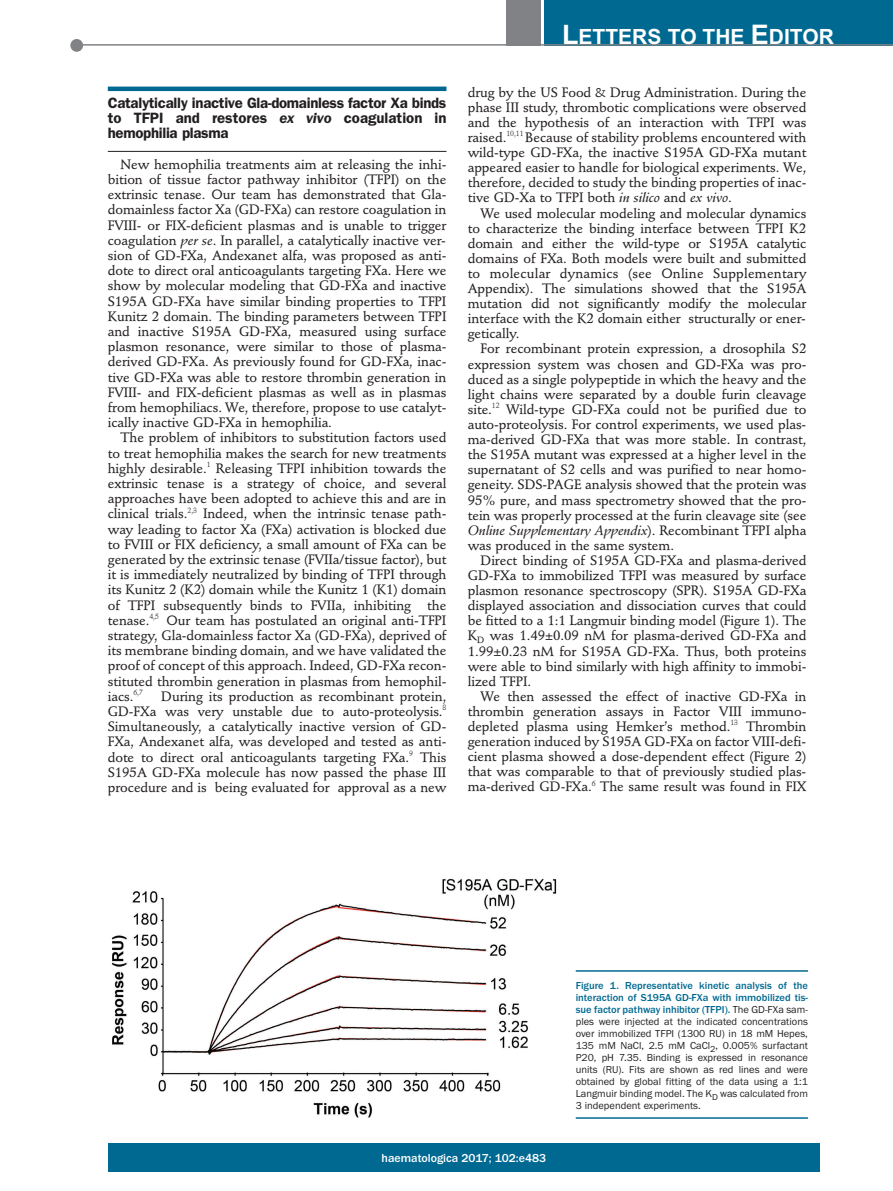
<style>
.page{position:relative;width:893px;height:1191px;background:#fff}
.page>*{position:absolute;margin:0;border:0;box-sizing:border-box;transform-origin:0 0}
.t1{font:700 21px "Arial";color:#fff}
.t2{font:600 15px/15.1px "Franklin Gothic";color:#231f20;text-align:justify}
.t3{font:500 13.5px/15.1px "Stempel Schneidler";letter-spacing:-.005em;color:#231f20;text-align:justify}
.t4{font:italic 13.5px "Stempel Schneidler Med";letter-spacing:-.005em;color:#231f20}
.t5{font:500 12px "Franklin Gothic";color:#fff}
.t6{font:10.5px/12px "Franklin Gothic";color:#231f20;text-align:justify}
.s1{font-style:italic}
.s2{font-family:"Stempel Schneidler Med";font-weight:400;font-style:italic}
.s3{font-size:27px}
.s4{font-family:"Stempel Schneidler";font-weight:500;font-style:normal}
.s5{font-weight:500;color:#006991}
</style>
<div class="page">
<hr style="left:108px;top:87px;width:338px;height:4px;background:#006991">
<hr style="left:108px;top:151px;width:338px;height:1px;background:#231f20">
<div style="left:107px;top:1143px;width:713px;height:28px;background:#006991"></div>
<div style="left:544px;top:0;width:349px;height:45px;background:#006991"></div>
<div style="left:506px;top:0;width:34px;height:45px;background:#808285"></div>
<div style="left:70px;top:39px;width:13px;height:13px;background:#808285;border-radius:50%"></div>
<hr style="left:78px;top:44px;width:815px;height:2px;background:#808285">
<img style="left:111px;top:878px;width:446px;height:240px">
<hr style="left:576px;top:970px;width:232px;height:1px;background:#006991">
<hr style="left:576px;top:1117px;width:232px;height:1px;background:#006991">
<p class="t2" style="left:108px;top:97px;width:340px">Catalytically inactive Gla-domainless factor Xa binds to TFPI and restores <span class="s1">ex vivo</span> coagulation in hemophilia plasma</p>
<p class="t3" style="left:108px;top:158px;width:340px;text-indent:13px">New hemophilia treatments aim at releasing the inhi&shy;bition of tissue factor pathway inhibitor (TFPI) on the extrinsic tenase. Our team has demonstrated that Gla&shy;domainless factor Xa (GD-FXa) can restore coagulation in FVIII- or FIX-deficient plasmas and is unable to trigger coagulation <span class="s2">per se</span>. In parallel, a catalytically inactive ver&shy;sion of GD-FXa, Andexanet alfa, was proposed as anti&shy;dote to direct oral anticoagulants targeting FXa. Here we show by molecular modeling that GD-FXa and inactive S195A GD-FXa have similar binding properties to TFPI Kunitz 2 domain. The binding parameters between TFPI and inactive S195A GD-FXa, measured using surface plasmon resonance, were similar to those of plasma&shy;derived GD-FXa. As previously found for GD-FXa, inac&shy;tive GD-FXa was able to restore thrombin generation in FVIII- and FIX-deficient plasmas as well as in plasmas from hemophiliacs. We, therefore, propose to use catalyt&shy;ically inactive GD-FXa in hemophilia.</p>
<p class="t3" style="left:108px;top:431px;width:340px;text-indent:13px">The problem of inhibitors to substitution factors used to treat hemophilia makes the search for new treatments highly desirable.<sup>1</sup> Releasing TFPI inhibition towards the extrinsic tenase is a strategy of choice, and several approaches have been adopted to achieve this and are in clinical trials.<sup>2,3</sup> Indeed, when the intrinsic tenase path&shy;way leading to factor Xa (FXa) activation is blocked due to FVIII or FIX deficiency, a small amount of FXa can be generated by the extrinsic tenase (FVIIa/tissue factor), but it is immediately neutralized by binding of TFPI through its Kunitz 2 (K2) domain while the Kunitz 1 (K1) domain of TFPI subsequently binds to FVIIa, inhibiting the tenase.<sup>4,5</sup> Our team has postulated an original anti-TFPI strategy, Gla-domainless factor Xa (GD-FXa), deprived of its membrane binding domain, and we have validated the proof of concept of this approach. Indeed, GD-FXa recon&shy;stituted thrombin generation in plasmas from hemophil&shy;iacs.<sup>6,7</sup></p>
<p class="t3" style="left:108px;top:690px;width:340px;text-indent:53px">During its production as recombinant protein, GD-FXa was very unstable due to auto-proteolysis.<sup>8<br></sup>Simultaneously, a catalytically inactive version of GD-FXa, Andexanet alfa, was developed and tested as anti&shy;dote to direct oral anticoagulants targeting FXa.<sup>9</sup> This S195A GD-FXa molecule has now passed the phase III procedure and is being evaluated for approval as a new</p>
<h1 class="t1" style="left:562px;top:25px;width:273px"><span class="s3">L</span>ETTERS TO THE <span class="s3">E</span>DITOR</h1>
<p class="t3" style="left:468px;top:86px;width:340px">drug by the US Food &amp; Drug Administration. During the phase III study, thrombotic complications were observed and the hypothesis of an interaction with TFPI was raised.<sup>10,11</sup> Because of stability problems encountered with wild-type GD-FXa, the inactive S195A GD-FXa mutant appeared easier to handle for biological experiments. We, therefore, decided to study the binding properties of inac&shy;tive GD-Xa to TFPI both <span class="s2">in silico</span> and <span class="s2">ex vivo</span>.</p>
<p class="t3" style="left:468px;top:207px;width:340px;text-indent:13px">We used molecular modeling and molecular dynamics to characterize the binding interface between TFPI K2 domain and either the wild-type or S195A catalytic domains of FXa. Both models were built and submitted to molecular dynamics (see Online Supplementary Appendix). The simulations showed that the S195A mutation did not significantly modify the molecular interface with the K2 domain either structurally or ener&shy;getically.</p>
<p class="t3" style="left:468px;top:342px;width:340px;text-indent:13px">For recombinant protein expression, a drosophila S2 expression system was chosen and GD-FXa was pro&shy;duced as a single polypeptide in which the heavy and the light chains were separated by a double furin cleavage site.<sup>12</sup> Wild-type GD-FXa could not be purified due to auto-proteolysis. For control experiments, we used plas&shy;ma-derived GD-FXa that was more stable. In contrast, the S195A mutant was expressed at a higher level in the supernatant of S2 cells and was purified to near homo&shy;geneity. SDS-PAGE analysis showed that the protein was 95% pure, and mass spectrometry showed that the pro&shy;tein was properly processed at the furin cleavage site (see</p>
<p class="t4" style="left:468px;top:524px;width:340px">Online Supplementary Appendix<span class="s4">). Recombinant TFPI alpha</span></p>
<p class="t3" style="left:468px;top:539px;width:208px">was produced in the same system.</p>
<p class="t3" style="left:480px;top:554px;width:327px">Direct binding of S195A GD-FXa and plasma-derived</p>
<p class="t3" style="left:468px;top:569px;width:340px">GD-FXa to immobilized TFPI was measured by surface</p>
<p class="t3" style="left:468px;top:584px;width:340px">plasmon resonance spectroscopy (SPR). S195A GD-FXa</p>
<p class="t3" style="left:468px;top:599px;width:340px">displayed association and dissociation curves that could</p>
<p class="t3" style="left:468px;top:614px;width:340px">be fitted to a 1:1 Langmuir binding model (Figure 1). The</p>
<p class="t3" style="left:468px;top:629px;width:340px">K<sub>D</sub> was 1.49±0.09 nM for plasma-derived GD-FXa and</p>
<p class="t3" style="left:468px;top:644px;width:340px">1.99±0.23 nM for S195A GD-FXa. Thus, both proteins</p>
<p class="t3" style="left:468px;top:660px;width:340px">were able to bind similarly with high affinity to immobi-</p>
<p class="t3" style="left:468px;top:675px;width:65px">lized TFPI.</p>
<p class="t3" style="left:480px;top:690px;width:327px">We then assessed the effect of inactive GD-FXa in</p>
<p class="t3" style="left:468px;top:705px;width:340px">thrombin generation assays in Factor VIII immuno-</p>
<p class="t3" style="left:468px;top:720px;width:340px">depleted plasma using Hemker’s method.<sup>13</sup> Thrombin</p>
<p class="t3" style="left:468px;top:735px;width:340px">generation induced by S195A GD-FXa on factor VIII-defi-</p>
<p class="t3" style="left:468px;top:750px;width:340px">cient plasma showed a dose-dependent effect (Figure 2)</p>
<p class="t3" style="left:468px;top:765px;width:340px">that was comparable to that of previously studied plas-</p>
<p class="t3" style="left:468px;top:780px;width:340px">ma-derived GD-FXa.<sup>6</sup> The same result was found in FIX</p>
<p class="t6" style="left:576px;top:979px;width:234px"><span class="s5">Figure 1. Representative kinetic analysis of the interaction of S195A GD-FXa with immobilized tis&shy;sue factor pathway inhibitor (TFPI).</span> The GD-FXa sam&shy;ples were injected at the indicated concentrations over immobilized TFPI (1300 RU) in 18 mM Hepes, 135 mM NaCl, 2.5 mM CaCl<sub>2</sub>, 0.005% surfactant P20, pH 7.35. Binding is expressed in resonance units (RU). Fits are shown as red lines and were obtained by global fitting of the data using a 1:1<br>Langmuir binding model. The K<sub>D</sub> was calculated from 3 independent experiments.</p>
<p class="t5" style="left:382px;top:1150px;width:166px">haematologica 2017; 102:e483</p>
</div>
